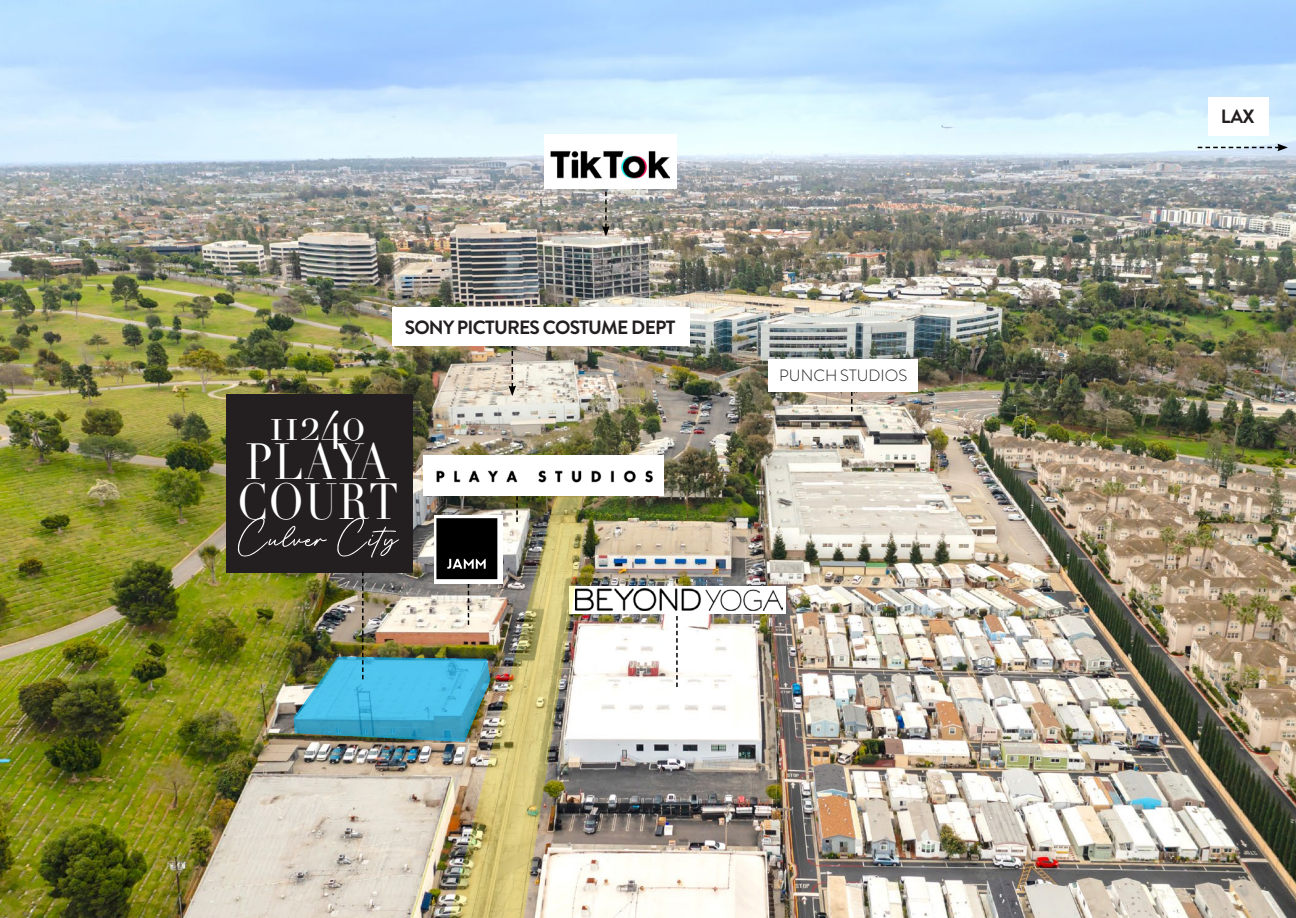
<style>
.page{position:relative;width:1296px;height:918px;background:#fff}
.page>*{position:absolute;margin:0;border:0;box-sizing:border-box;transform-origin:0 0}
.t1{font:58.8px "Retro Signature";color:#fff;scale:.86 1}
.t2{font:49.65px/39.6px "Didot";letter-spacing:.025em;color:#fff;text-align:center;scale:.86 1}
.t3{font:700 19.2px "Brandon Grotesque";letter-spacing:-.04em;color:#231f20}
.t4{font:300 16.35px "Brandon Grotesque";color:#231f20}
</style>
<div class="page">
<img style="left:0;top:0;width:1296px;height:918px">
<svg style="left:676px;top:579px;width:2px;height:108px"></svg>
<svg style="left:508px;top:346px;width:8px;height:50px"></svg>
<svg style="left:602px;top:189px;width:8px;height:47px"></svg>
<svg style="left:851px;top:392px;width:2px;height:19px"></svg>
<div style="left:570px;top:586px;width:216px;height:28px;background:#fff"></div>
<img style="left:585px;top:588px;width:197px;height:23px">
<div style="left:392px;top:308px;width:298px;height:38px;background:#fff"></div>
<div style="left:769px;top:359px;width:149px;height:33px;background:#fff"></div>
<div style="left:544px;top:134px;width:132px;height:55px;background:#fff"></div>
<img style="left:550px;top:151px;width:120px;height:28px">
<div style="left:1209px;top:97px;width:60px;height:38px;background:#fff"></div>
<svg style="left:1198px;top:144px;width:90px;height:7px"></svg>
<img style="left:449px;top:495px;width:136px;height:423px">
<img style="left:423px;top:455px;width:240px;height:40px">
<div style="left:226px;top:394px;width:186px;height:178px;background:#231f20"></div>
<img style="left:294px;top:517px;width:203px;height:225px">
<p class="t3" style="left:405px;top:313px;width:272px">SONY PICTURES COSTUME DEPT</p>
<h2 class="t2" style="left:237px;top:404px;width:189px">11240<br>PLAYA<br>COURT</h2>
<h1 class="t1" style="left:237px;top:504px;width:189px">Culver City</h1>
<p class="t4" style="left:779px;top:364px;width:130px">PUNCH STUDIOS</p>
<p class="t3" style="left:1221px;top:103px;width:35px">LAX</p>
</div>
